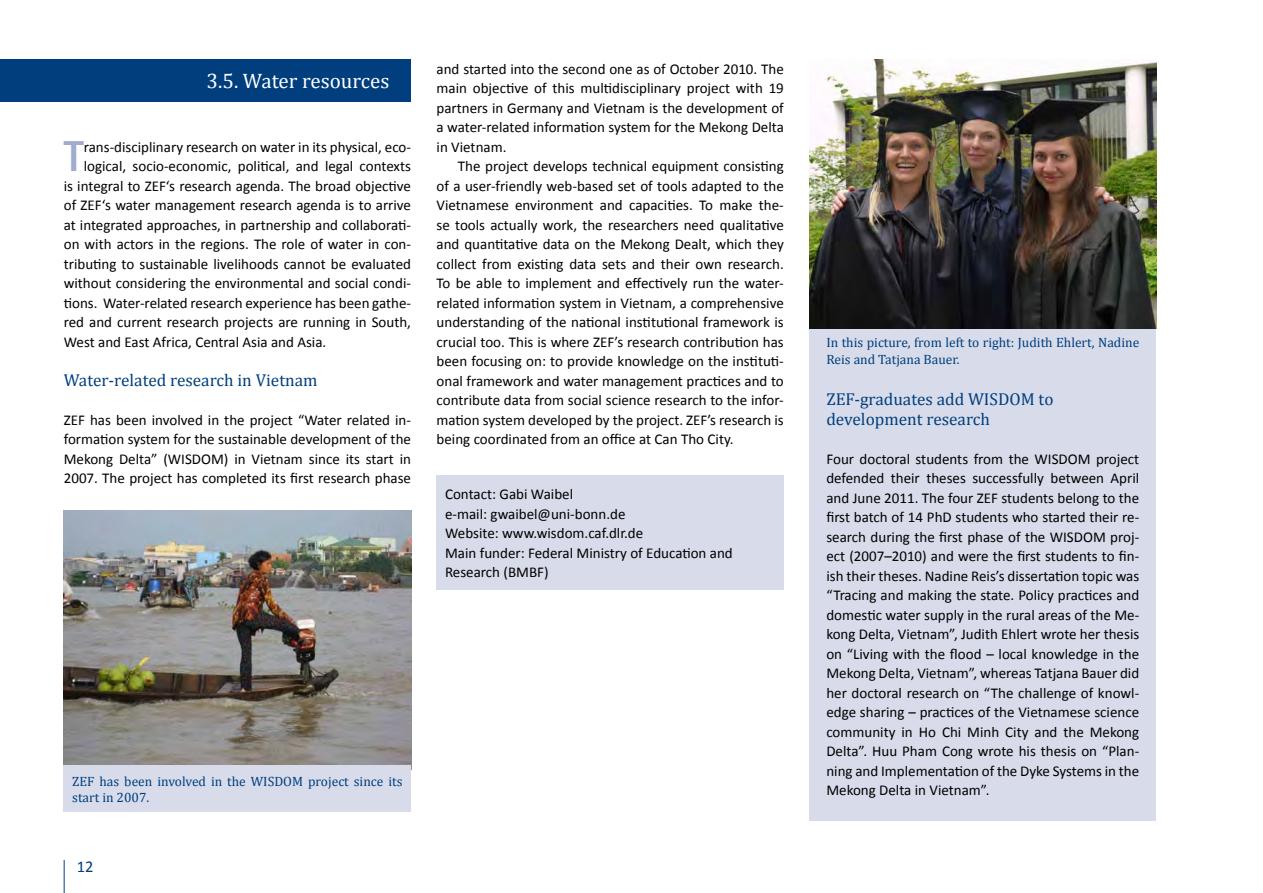
<style>
.page{position:relative;width:1263px;height:893px;background:#fff}
.page>*{position:absolute;margin:0;border:0;box-sizing:border-box;transform-origin:0 0}
.t1{font:800 43.2px "Rotis Sans Serif";color:#a0abcd}
.t2{font:21px "Cambria";color:#fff}
.t3{font:17.25px/19.5px "Cambria";color:#003e7e}
.t4{font:16.5px "Calibri";color:#003e7e}
.t5{font:15px/19.5px "Calibri";color:#000;text-align:justify}
.t6{font:13.5px/16.5px "Cambria";color:#003e7e}
</style>
<div class="page">
<hr style="left:64px;top:860px;width:1px;height:33px;background:#003e7e">
<div style="left:0;top:59px;width:411px;height:42px;background:#003e7e"></div>
<div style="left:437px;top:475px;width:347px;height:115px;background:#d8dcea"></div>
<div style="left:809px;top:328px;width:347px;height:493px;background:#d8dcea"></div>
<img style="left:64px;top:510px;width:347px;height:255px">
<img style="left:809px;top:60px;width:347px;height:269px">
<div style="left:64px;top:765px;width:347px;height:47px;background:#d8dcea"></div>
<h2 class="t2" style="left:206px;top:69px;width:184px">3.5. Water resources</h2>
<p class="t5" style="left:437px;top:59px;width:349px">and started into the second one as of October 2010. The main objective of this multidisciplinary project with 19 partners in Germany and Vietnam is the development of a water-related information system for the Mekong Delta in Vietnam.</p>
<p class="t5" style="left:437px;top:156px;width:349px;text-indent:21px">The project develops technical equipment consisting of a user-friendly web-based set of tools adapted to the Vietnamese environment and capacities. To make the&shy;se tools actually work, the researchers need qualitative and quantitative data on the Mekong Dealt, which they collect from existing data sets and their own research.<br>To be able to implement and effectively run the water&shy;related information system in Vietnam, a comprehensive understanding of the national institutional framework is crucial too. This is where ZEF’s research contribution has been focusing on: to provide knowledge on the instituti&shy;onal framework and water management practices and to contribute data from social science research to the infor&shy;mation system developed by the project. ZEF’s research is being coordinated from an office at Can Tho City.</p>
<h1 class="t1" style="left:64px;top:129px;width:22px">T</h1>
<p class="t5" style="left:84px;top:137px;width:329px">rans-disciplinary research on water in its physical, eco-</p>
<p class="t5" style="left:84px;top:156px;width:329px">logical, socio-economic, political, and legal contexts</p>
<p class="t5" style="left:64px;top:176px;width:349px">is integral to ZEF‘s research agenda. The broad objective</p>
<p class="t5" style="left:64px;top:195px;width:349px">of ZEF‘s water management research agenda is to arrive</p>
<p class="t5" style="left:64px;top:215px;width:349px">at integrated approaches, in partnership and collaborati-</p>
<p class="t5" style="left:64px;top:234px;width:349px">on with actors in the regions. The role of water in con-</p>
<p class="t5" style="left:64px;top:254px;width:349px">tributing to sustainable livelihoods cannot be evaluated</p>
<p class="t5" style="left:64px;top:273px;width:349px">without considering the environmental and social condi-</p>
<p class="t5" style="left:64px;top:293px;width:349px">tions. Water-related research experience has been gathe-</p>
<p class="t5" style="left:64px;top:312px;width:349px">red and current research projects are running in South,</p>
<p class="t5" style="left:64px;top:332px;width:264px">West and East Africa, Central Asia and Asia.</p>
<p class="t3" style="left:64px;top:370px;width:255px">Water-related research in Vietnam</p>
<p class="t5" style="left:64px;top:410px;width:349px">ZEF has been involved in the project “Water related in&shy;formation system for the sustainable development of the Mekong Delta” (WISDOM) in Vietnam since its start in 2007. The project has completed its first research phase</p>
<p class="t5" style="left:445px;top:485px;width:289px;text-align:left">Contact: Gabi Waibel<br>e-mail: gwaibel@uni-bonn.de<br>Website: www.wisdom.caf.dlr.de<br>Main funder: Federal Ministry of Education and<br>Research (BMBF)</p>
<p class="t6" style="left:72px;top:773px;width:332px">ZEF has been involved in the WISDOM project since its start in 2007.</p>
<p class="t4" style="left:77px;top:856px;width:18px">12</p>
<p class="t6" style="left:826px;top:334px;width:314px">In this picture, from left to right: Judith Ehlert, Nadine<br>Reis and Tatjana Bauer.</p>
<p class="t3" style="left:826px;top:389px;width:229px">ZEF-graduates add WISDOM to development research</p>
<p class="t5" style="left:826px;top:449px;width:314px">Four doctoral students from the WISDOM project defended their theses successfully between April and June 2011. The four ZEF students belong to the first batch of 14 PhD students who started their re&shy;search during the first phase of the WISDOM proj&shy;ect (2007–2010) and were the first students to fin&shy;ish their theses. Nadine Reis’s dissertation topic was “Tracing and making the state. Policy practices and domestic water supply in the rural areas of the Me&shy;kong Delta, Vietnam”, Judith Ehlert wrote her thesis on “Living with the flood – local knowledge in the Mekong Delta, Vietnam”, whereas Tatjana Bauer did her doctoral research on “The challenge of knowl&shy;edge sharing – practices of the Vietnamese science community in Ho Chi Minh City and the Mekong Delta”. Huu Pham Cong wrote his thesis on “Plan&shy;ning and Implementation of the Dyke Systems in the Mekong Delta in Vietnam”.</p>
</div>
